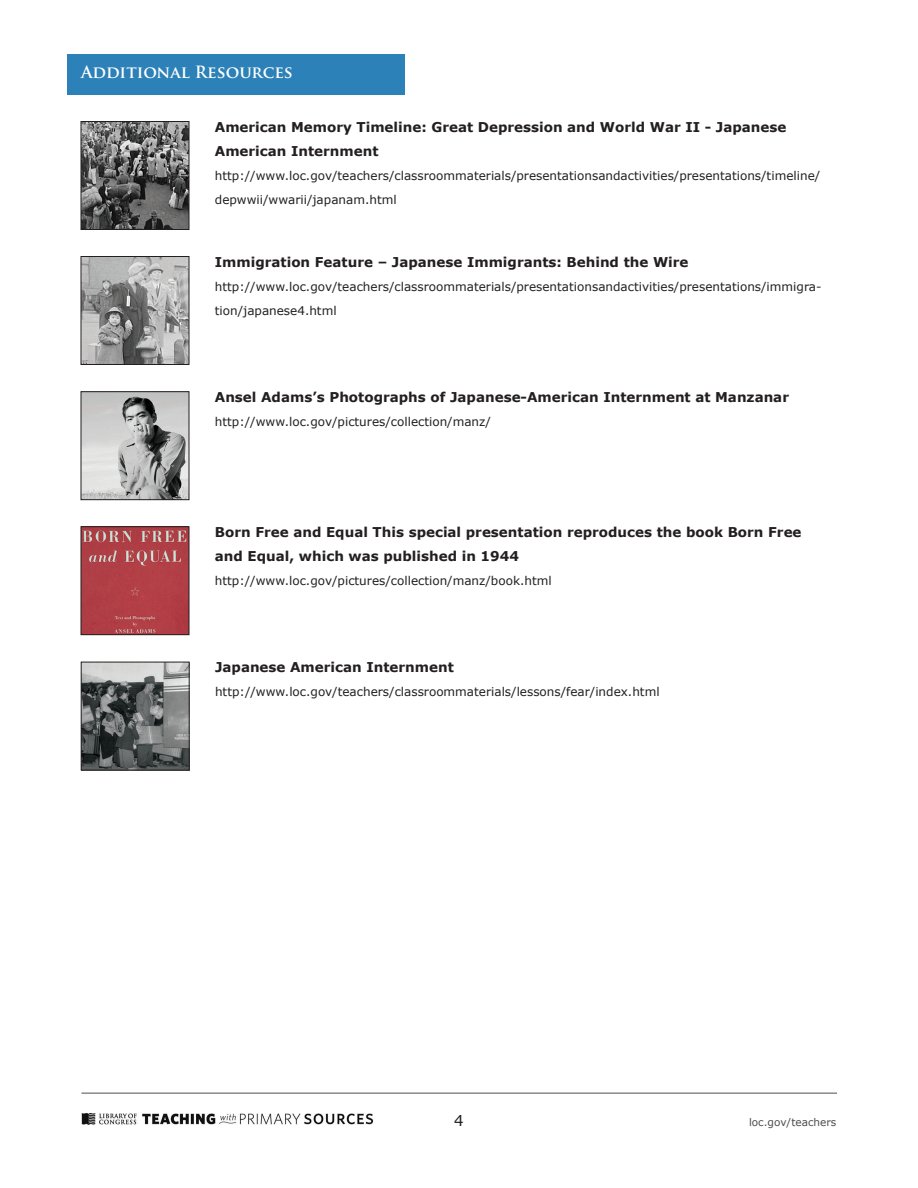
<style>
.page{position:relative;width:918px;height:1188px;background:#fff}
.page>*{position:absolute;margin:0;border:0;box-sizing:border-box;transform-origin:0 0}
.t1{font:700 16.5px "Trajan Pro";color:#fff}
.t2{font:15px "Verdana";color:#231f20}
.t3{font:700 13.5px/24px "Verdana";color:#231f20}
.t4{font:12px/24px "Verdana";color:#231f20}
.t5{font:10.5px "Verdana";color:#4d4d4d}
</style>
<div class="page">
<hr style="left:81px;top:1093px;width:756px;height:1px;background:#231f20">
<img style="left:81px;top:1113px;width:292px;height:12px">
<img style="left:83px;top:123px;width:104px;height:105px">
<div style="left:81px;top:121px;width:108px;height:109px;border:1px solid #231f20"></div>
<img style="left:83px;top:258px;width:104px;height:105px">
<div style="left:81px;top:256px;width:108px;height:109px;border:1px solid #231f20"></div>
<img style="left:83px;top:394px;width:104px;height:104px">
<img style="left:83px;top:528px;width:104px;height:105px">
<div style="left:81px;top:526px;width:108px;height:109px;border:1px solid #231f20"></div>
<img style="left:83px;top:664px;width:104px;height:104px">
<div style="left:81px;top:662px;width:108px;height:108px;border:1px solid #231f20"></div>
<div style="left:68px;top:54px;width:337px;height:40px;background:#2c81b8"></div>
<p class="t1" style="left:81px;top:62px;width:213px">Additional Resources</p>
<p class="t3" style="left:215px;top:115px;width:573px">American Memory Timeline: Great Depression and World War II - Japanese<br>American Internment</p>
<p class="t4" style="left:215px;top:163px;width:607px">http://www.loc.gov/teachers/classroommaterials/presentationsandactivities/presentations/timeline/ depwwii/wwarii/japanam.html</p>
<p class="t3" style="left:215px;top:250px;width:475px">Immigration Feature – Japanese Immigrants: Behind the Wire</p>
<p class="t4" style="left:215px;top:274px;width:608px">http://www.loc.gov/teachers/classroommaterials/presentationsandactivities/presentations/immigra&shy;tion/japanese4.html</p>
<p class="t3" style="left:215px;top:385px;width:576px">Ansel Adams’s Photographs of Japanese-American Internment at Manzanar</p>
<p class="t4" style="left:215px;top:410px;width:278px">http://www.loc.gov/pictures/collection/manz/</p>
<p class="t3" style="left:215px;top:520px;width:588px">Born Free and Equal This special presentation reproduces the book Born Free and Equal, which was published in 1944</p>
<p class="t4" style="left:215px;top:569px;width:338px">http://www.loc.gov/pictures/collection/manz/book.html</p>
<p class="t3" style="left:215px;top:655px;width:240px">Japanese American Internment</p>
<p class="t4" style="left:215px;top:680px;width:446px">http://www.loc.gov/teachers/classroommaterials/lessons/fear/index.html</p>
<p class="t2" style="left:454px;top:1110px;width:11px">4</p>
<p class="t5" style="left:749px;top:1115px;width:89px">loc.gov/teachers</p>
</div>
